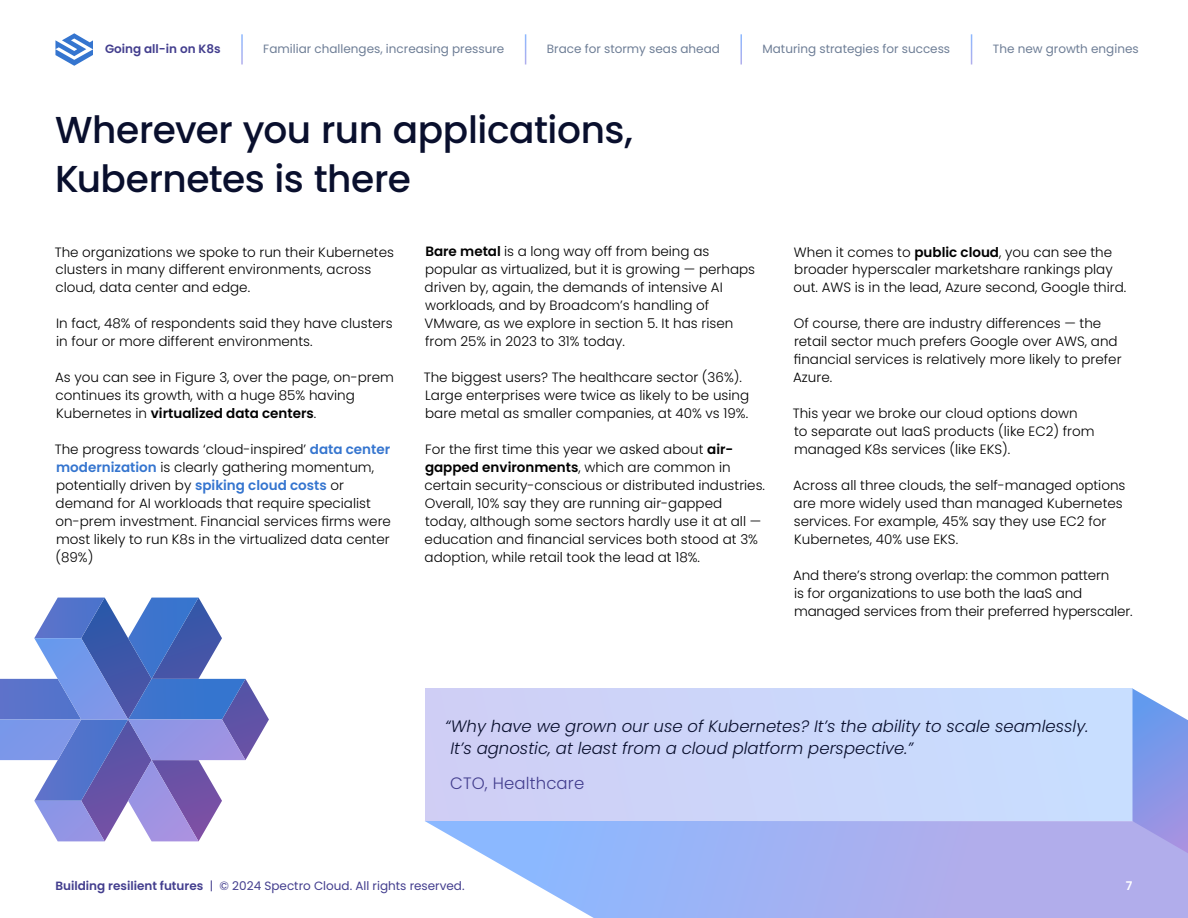
<style>
.page{position:relative;width:1188px;height:918px;background:#fff}
.page>*{position:absolute;margin:0;border:0;box-sizing:border-box;transform-origin:0 0}
.t1{font:500 37.5px/49.5px "Poppins";letter-spacing:-.01em;color:#090f2d}
.t2{font:italic 300 16.5px/22.5px "Poppins";color:#090f2d}
.t3{font:300 16.5px "Poppins";letter-spacing:.01em;color:#433e8e}
.t4{font:300 13.5px/18px "Poppins";color:#000}
.t5{font:12px "Poppins";color:#6e7e96}
.t6{font:12px "Poppins";color:#433e8e}
.t7{font:600 12px "Poppins";color:#433e8e}
.t8{font:600 12px "Poppins";color:#fff}
.s1{font-weight:600}
.s2{font-weight:600;color:#3575cf}
</style>
<div class="page">
<svg style="left:425px;top:821px;width:682px;height:97px"></svg>
<div style="left:425px;top:688px;width:707px;height:133px;background:#ccd6fa"></div>
<svg style="left:1107px;top:688px;width:81px;height:230px"></svg>
<svg style="left:0;top:598px;width:269px;height:243px"></svg>
<svg style="left:56px;top:33px;width:37px;height:33px"></svg>
<p class="t7" style="left:105px;top:42px;width:117px">Going all-in on K8s</p>
<p class="t5" style="left:263px;top:42px;width:242px">Familiar challenges, increasing pressure</p>
<p class="t5" style="left:547px;top:42px;width:175px">Brace for stormy seas ahead</p>
<p class="t5" style="left:763px;top:42px;width:189px">Maturing strategies for success</p>
<p class="t5" style="left:993px;top:42px;width:147px">The new growth engines</p>
<h1 class="t1" style="left:55px;top:105px;width:579px">Wherever you run applications,<br>Kubernetes is there</h1>
<p class="t4" style="left:55px;top:243px;width:341px">The organizations we spoke to run their Kubernetes clusters in many different environments, across cloud, data center and edge.</p>
<p class="t4" style="left:56px;top:315px;width:338px">In fact, 48% of respondents said they have clusters in four or more different environments.</p>
<p class="t4" style="left:55px;top:369px;width:340px">As you can see in Figure 3, over the page, on-prem continues its growth, with a huge 85% having<br>Kubernetes in <span class="s1">virtualized data centers</span>.</p>
<p class="t4" style="left:55px;top:441px;width:338px">The progress towards ‘cloud-inspired’ <span class="s2">data center modernization</span> is clearly gathering momentum, potentially driven by <span class="s2">spiking cloud costs</span> or demand for AI workloads that require specialist on-prem investment. Financial services firms were most likely to run K8s in the virtualized data center (89%)</p>
<p class="t4" style="left:424px;top:243px;width:332px"><span class="s1">Bare metal</span> is a long way off from being as popular as virtualized, but it is growing — perhaps driven by, again, the demands of intensive AI workloads, and by Broadcom’s handling of VMware, as we explore in section 5. It has risen from 25% in 2023 to 31% today.</p>
<p class="t4" style="left:424px;top:369px;width:327px">The biggest users? The healthcare sector (36%).<br>Large enterprises were twice as likely to be using bare metal as smaller companies, at 40% vs 19%.</p>
<p class="t4" style="left:425px;top:441px;width:342px">For the first time this year we asked about <span class="s1">air&shy;gapped environments</span>, which are common in certain security-conscious or distributed industries.<br>Overall, 10% say they are running air-gapped today, although some sectors hardly use it at all — education and financial services both stood at 3% adoption, while retail took the lead at 18%.</p>
<p class="t4" style="left:794px;top:243px;width:334px">When it comes to <span class="s1">public cloud</span>, you can see the broader hyperscaler marketshare rankings play out. AWS is in the lead, Azure second, Google third.</p>
<p class="t4" style="left:793px;top:315px;width:330px">Of course, there are industry differences — the retail sector much prefers Google over AWS, and financial services is relatively more likely to prefer Azure.</p>
<p class="t4" style="left:793px;top:405px;width:303px">This year we broke our cloud options down<br>to separate out IaaS products (like EC2) from managed K8s services (like EKS).</p>
<p class="t4" style="left:793px;top:477px;width:334px">Across all three clouds, the self-managed options are more widely used than managed Kubernetes services. For example, 45% say they use EC2 for Kubernetes, 40% use EKS.</p>
<p class="t4" style="left:793px;top:567px;width:341px">And there’s strong overlap: the common pattern<br>is for organizations to use both the IaaS and managed services from their preferred hyperscaler.</p>
<p class="t2" style="left:450px;top:715px;width:639px;text-indent:-5px">“Why have we grown our use of Kubernetes? It’s the ability to scale seamlessly.<br>It’s agnostic, at least from a cloud platform perspective.”</p>
<p class="t3" style="left:450px;top:774px;width:136px">CTO, Healthcare</p>
<p class="t6" style="left:56px;top:879px;width:411px"><span class="s1">Building resilient futures</span> | © 2024 Spectro Cloud. All rights reserved.</p>
<p class="t8" style="left:1126px;top:879px;width:8px">7</p>
</div>
